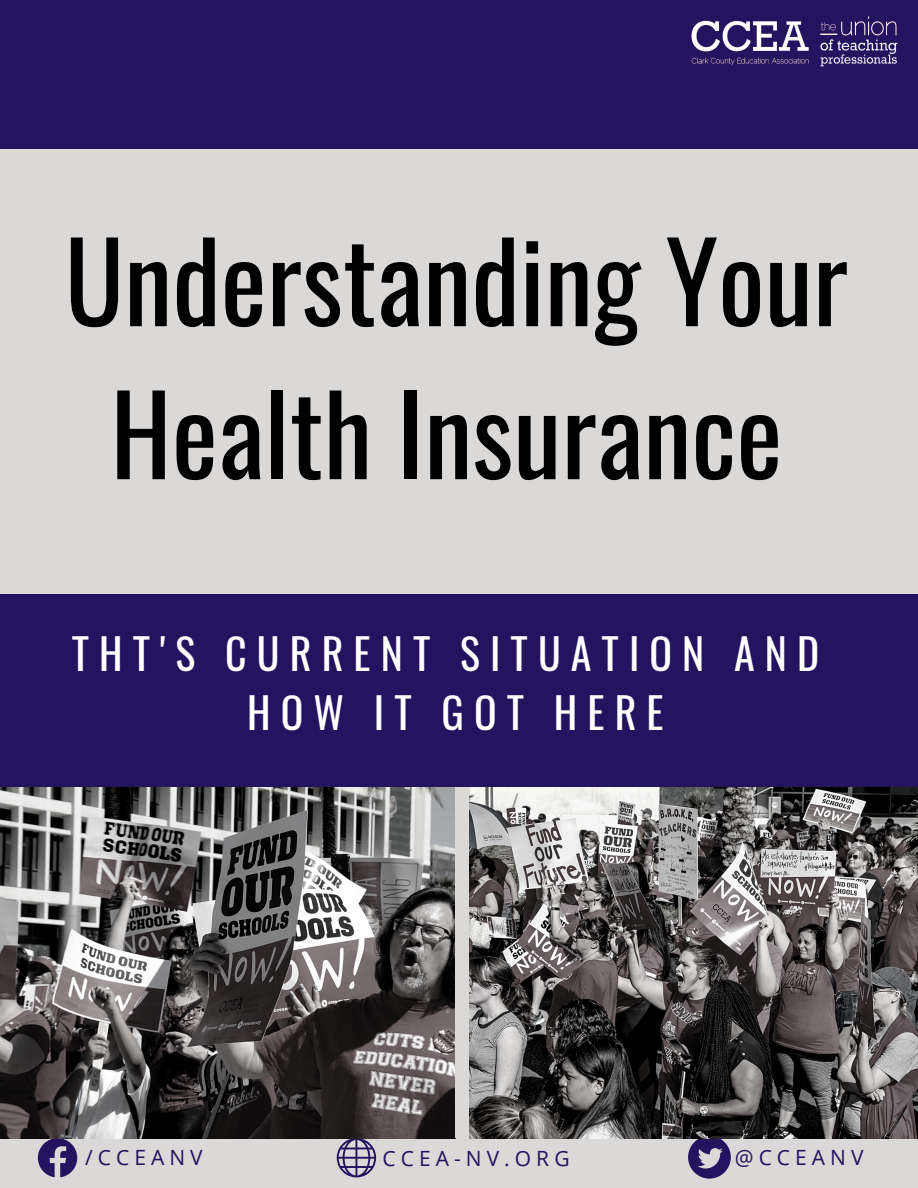
<style>
.page{position:relative;width:918px;height:1188px;background:#fff}
.page>*{position:absolute;margin:0;border:0;box-sizing:border-box;transform-origin:0 0}
.t1{font:109.5px "Oswald";color:#000}
.t2{font:42px "Oswald";letter-spacing:.24em;color:#fff}
.t3{font:21px "Open Sans";letter-spacing:.24em;color:#24135f}
</style>
<div class="page">
<div style="left:0;top:0;width:918px;height:787px;background:#24135f"></div>
<div style="left:0;top:1138px;width:918px;height:50px;background:#dbd8d8"></div>
<svg style="left:38px;top:1138px;width:39px;height:39px"></svg>
<svg style="left:337px;top:1138px;width:39px;height:39px"></svg>
<svg style="left:688px;top:1138px;width:43px;height:41px"></svg>
<img style="left:691px;top:16px;width:207px;height:51px">
<div style="left:0;top:149px;width:918px;height:445px;background:#dbd8d8"></div>
<img style="left:0;top:787px;width:455px;height:351px">
<img style="left:470px;top:787px;width:448px;height:351px">
<div style="left:455px;top:787px;width:14px;height:351px;background:#dbd8d8"></div>
<p class="t1" style="left:65px;top:196px;width:785px">Understanding Your</p>
<p class="t1" style="left:110px;top:349px;width:674px">Health Insurance</p>
<p class="t2" style="left:72px;top:621px;width:749px">THT'S CURRENT SITUATION AND</p>
<p class="t2" style="left:247px;top:680px;width:418px">HOW IT GOT HERE</p>
<p class="t3" style="left:85px;top:1143px;width:119px">/CCEANV</p>
<p class="t3" style="left:383px;top:1143px;width:189px">CCEA-NV.ORG</p>
<p class="t3" style="left:735px;top:1143px;width:130px">@CCEANV</p>
</div>
